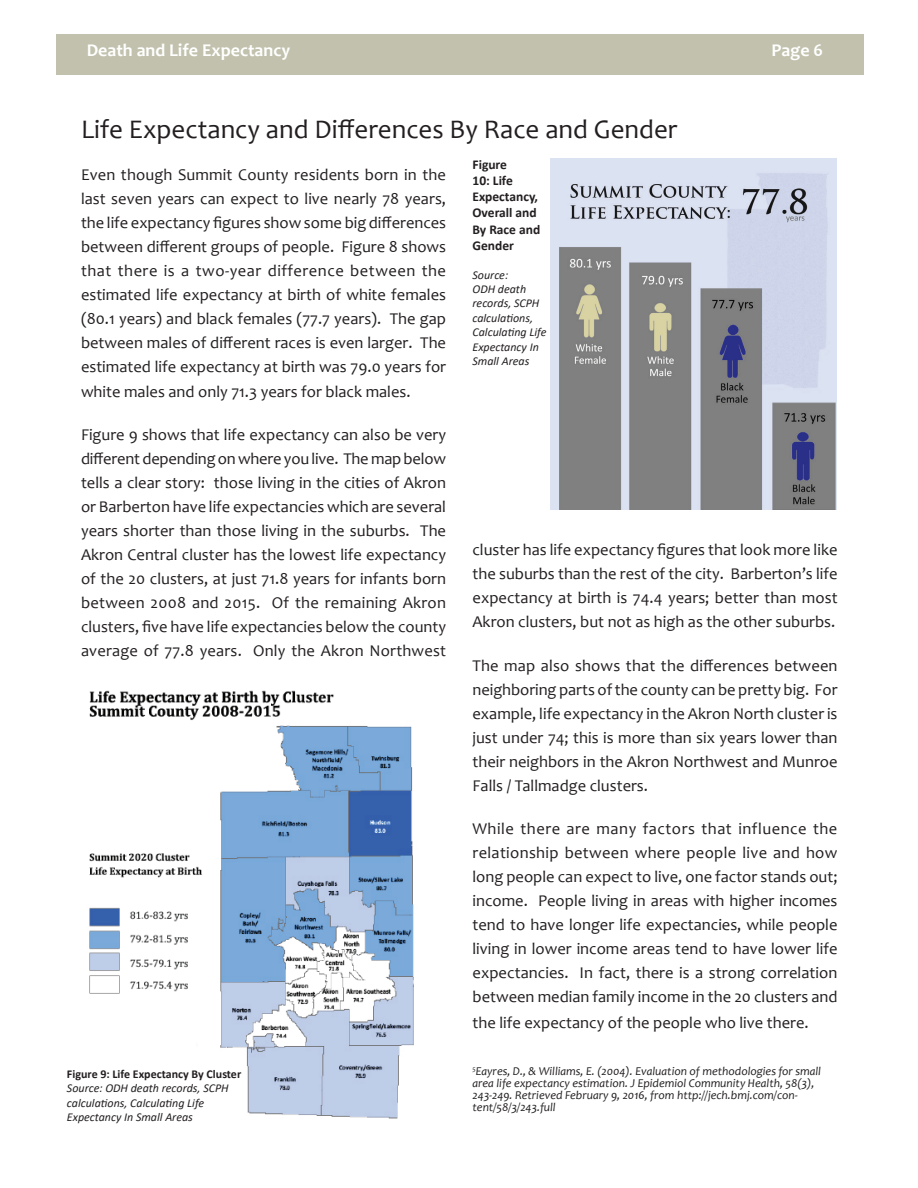
<style>
.page{position:relative;width:918px;height:1188px;background:#fff}
.page>*{position:absolute;margin:0;border:0;box-sizing:border-box;transform-origin:0 0}
.t1{font:27px "Candara";color:#231f20}
.t2{font:700 18px "Candara";color:#fff}
.t3{font:16.5px/24px "Candara";color:#231f20;text-align:justify}
.t4{font:700 13.5px/16.2px "Calibri";color:#231f20}
.t5{font:italic 12px/12px "Candara";color:#231f20}
.t6{font:italic 12px/14.4px "Calibri";color:#231f20}
.t7{font:700 12px "Calibri";color:#231f20}
</style>
<div class="page">
<div style="left:56px;top:34px;width:808px;height:40px;background:#c1c1ad"></div>
<img style="left:551px;top:159px;width:286px;height:351px">
<img style="left:89px;top:690px;width:325px;height:429px">
<p class="t2" style="left:87px;top:39px;width:205px">Death and Life Expectancy</p>
<p class="t2" style="left:772px;top:39px;width:53px">Page 6</p>
<h1 class="t1" style="left:81px;top:112px;width:598px">Life Expectancy and Differences By Race and Gender</h1>
<p class="t3" style="left:81px;top:163px;width:367px">Even though Summit County residents born in the last seven years can expect to live nearly 78 years, the life expectancy figures show some big differences between different groups of people. Figure 8 shows that there is a two-year difference between the estimated life expectancy at birth of white females (80.1 years) and black females (77.7 years). The gap between males of different races is even larger. The estimated life expectancy at birth was 79.0 years for white males and only 71.3 years for black males.</p>
<p class="t3" style="left:81px;top:422px;width:367px">Figure 9 shows that life expectancy can also be very different depending on where you live. The map below tells a clear story: those living in the cities of Akron or Barberton have life expectancies which are several years shorter than those living in the suburbs. The Akron Central cluster has the lowest life expectancy of the 20 clusters, at just 71.8 years for infants born between 2008 and 2015. Of the remaining Akron clusters, five have life expectancies below the county average of 77.8 years. Only the Akron Northwest</p>
<p class="t4" style="left:472px;top:156px;width:69px">Figure<br>10: Life<br>Expectancy,<br>Overall and<br>By Race and<br>Gender</p>
<p class="t6" style="left:472px;top:267px;width:76px">Source:<br>ODH death records, SCPH calculations,<br>Calculating Life<br>Expectancy In<br>Small Areas</p>
<p class="t3" style="left:472px;top:538px;width:367px">cluster has life expectancy figures that look more like the suburbs than the rest of the city. Barberton’s life expectancy at birth is 74.4 years; better than most Akron clusters, but not as high as the other suburbs.</p>
<p class="t3" style="left:472px;top:653px;width:367px">The map also shows that the differences between neighboring parts of the county can be pretty big. For example, life expectancy in the Akron North cluster is just under 74; this is more than six years lower than their neighbors in the Akron Northwest and Munroe Falls / Tallmadge clusters.</p>
<p class="t3" style="left:472px;top:817px;width:367px">While there are many factors that influence the relationship between where people live and how long people can expect to live, one factor stands out; income. People living in areas with higher incomes tend to have longer life expectancies, while people living in lower income areas tend to have lower life expectancies. In fact, there is a strong correlation between median family income in the 20 clusters and</p>
<p class="t3" style="left:472px;top:1010px;width:338px">the life expectancy of the people who live there.</p>
<p class="t5" style="left:472px;top:1065px;width:350px"><sup>5</sup>Eayres, D., &amp; Williams, E. (2004). Evaluation of methodologies for small area life expectancy estimation. J Epidemiol Community Health, 58(3), 243-249. Retrieved February 9, 2016, from http://jech.bmj.com/con&shy;tent/58/3/243.full</p>
<p class="t7" style="left:67px;top:1065px;width:176px">Figure 9: Life Expectancy By Cluster</p>
<p class="t6" style="left:67px;top:1081px;width:163px">Source: ODH death records, SCPH calculations, Calculating Life<br>Expectancy In Small Areas</p>
</div>
